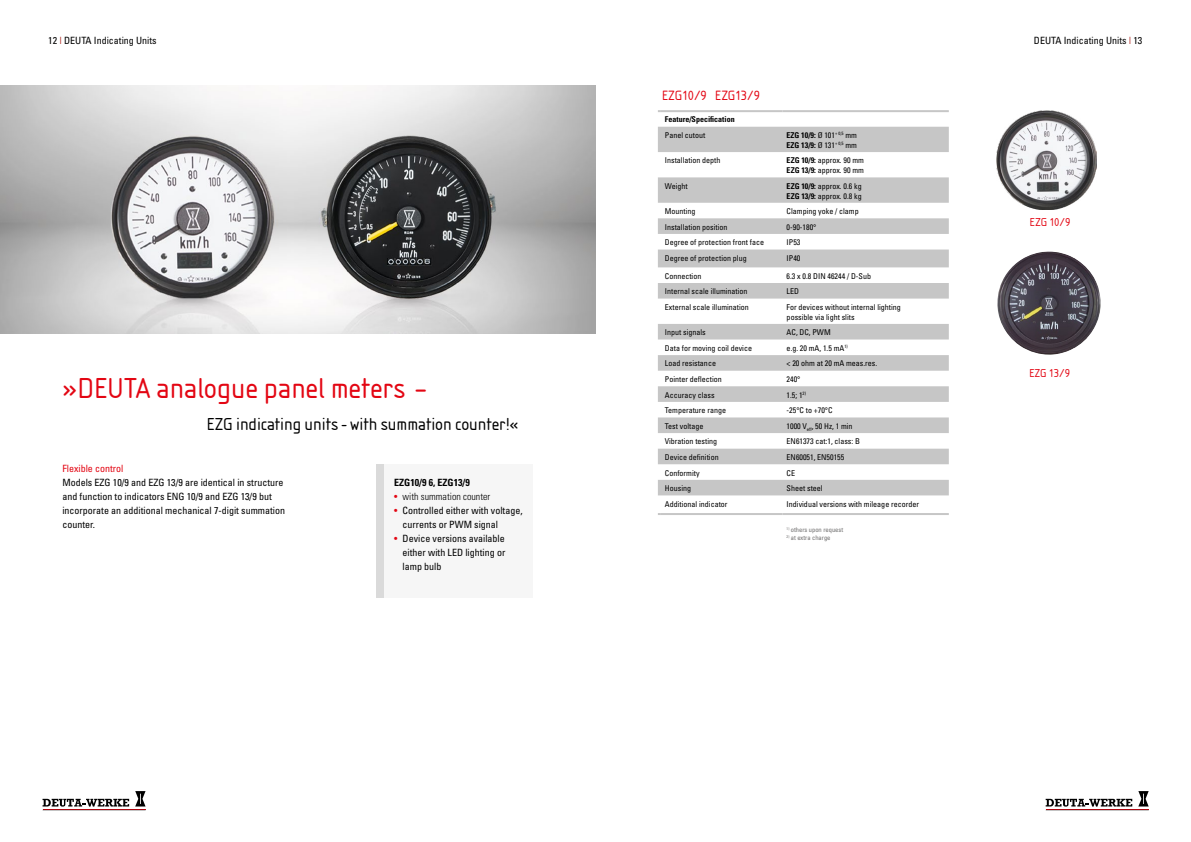
<style>
.page{position:relative;width:1191px;height:842px;background:#fff}
.page>*{position:absolute;margin:0;border:0;box-sizing:border-box;transform-origin:0 0}
.t1{font:30px "Isonorm";color:#e30613}
.t2{font:18px "Isonorm";color:#000}
.t3{font:14px "Isonorm";color:#e30613}
.t4{font:12px "Isonorm";color:#e30613}
.t5{font:condensed 10px/14px "Univers";color:#000}
.t6{font:300 condensed 10px "Univers";color:#000}
.t7{font:700 condensed 10px "Univers";color:#000}
.t8{font:condensed 10px "Univers";color:#e30613}
.t9{font:condensed 8px/10px "Univers";color:#000}
.t10{font:700 condensed 8px/10px "Univers";color:#000}
.t11{font:condensed 6.5px "Univers";color:#706f6f}
.s1{color:#a51008}
.s2{font-weight:400;color:#e30613}
.s3{color:#e30613}
.s4{font-weight:400}
.s5{font-weight:700}
</style>
<div class="page">
<svg style="left:43px;top:799px;width:86px;height:8px"></svg>
<svg style="left:135px;top:791px;width:10px;height:15px"></svg>
<hr style="left:43px;top:810px;width:103px;height:1px;background:#000">
<hr style="left:43px;top:809px;width:103px;height:1px;background:#000">
<svg style="left:1045px;top:799px;width:87px;height:8px"></svg>
<svg style="left:1138px;top:791px;width:10px;height:15px"></svg>
<hr style="left:1045px;top:810px;width:103px;height:1px;background:#000">
<hr style="left:1045px;top:809px;width:103px;height:1px;background:#000">
<img style="left:0;top:85px;width:595px;height:249px">
<div style="left:376px;top:464px;width:157px;height:134px;background:#f6f6f6"></div>
<div style="left:376px;top:464px;width:8px;height:134px;background:#dadada"></div>
<svg style="left:658px;top:127px;width:290px;height:107px"></svg>
<svg style="left:658px;top:250px;width:290px;height:245px"></svg>
<hr style="left:661px;top:110px;width:121px;height:2px;background:#c6c6c6">
<hr style="left:782px;top:110px;width:166px;height:2px;background:#c6c6c6">
<hr style="left:661px;top:513px;width:121px;height:2px;background:#c6c6c6">
<hr style="left:782px;top:513px;width:166px;height:2px;background:#c6c6c6">
<img style="left:997px;top:251px;width:104px;height:104px">
<img style="left:996px;top:110px;width:100px;height:99px">
<p class="t5" style="left:48px;top:33px;width:110px">12 <span class="s1">|</span> DEUTA Indicating Units</p>
<p class="t5" style="left:1034px;top:33px;width:110px">DEUTA Indicating Units <span class="s1">|</span> 13</p>
<h1 class="t1" style="left:62px;top:371px;width:366px">»DEUTA analogue panel meters –</h1>
<h2 class="t2" style="left:206px;top:414px;width:313px">EZG indicating units - with summation counter!«</h2>
<p class="t8" style="left:62px;top:462px;width:63px">Flexible control</p>
<p class="t5" style="left:62px;top:475px;width:224px">Models EZG 10/9 and EZG 13/9 are identical in structure and function to indicators ENG 10/9 and EZG 13/9 but incorporate an additional mechanical 7-digit summation counter.</p>
<p class="t7" style="left:394px;top:476px;width:77px">EZG10/9 6, EZG13/9</p>
<p class="t6" style="left:394px;top:490px;width:98px"><span class="s2">•</span> with summation counter</p>
<p class="t5" style="left:402px;top:503px;width:121px;text-indent:-8px"><span class="s3">•</span> Controlled either with voltage, currents or PWM signal</p>
<p class="t5" style="left:402px;top:531px;width:104px;text-align:justify;text-indent:-8px"><span class="s3">•</span> Device versions available either with LED lighting or lamp bulb</p>
<h3 class="t3" style="left:662px;top:88px;width:100px">EZG10/9 EZG13/9</h3>
<p class="t10" style="left:665px;top:114px;width:71px">Feature/Specification</p>
<p class="t9" style="left:665px;top:130px;width:42px">Panel cutout</p>
<p class="t10" style="left:786px;top:130px;width:72px">EZG 10/9: <span class="s4">Ø 101</span><sup>+</sup> <sup>0,5</sup> <span class="s4">mm<br></span>EZG 13/9: <span class="s4">Ø 131</span><sup>+</sup> <sup>0,5</sup> <span class="s4">mm</span></p>
<p class="t9" style="left:665px;top:155px;width:57px">Installation depth</p>
<p class="t9" style="left:786px;top:155px;width:79px"><span class="s5">EZG 10/9:</span> approx. 90 mm<br><span class="s5">EZG 13/9:</span> approx. 90 mm</p>
<p class="t9" style="left:665px;top:181px;width:24px">Weight</p>
<p class="t9" style="left:786px;top:181px;width:77px"><span class="s5">EZG 10/9:</span> approx. 0.6 kg<br><span class="s5">EZG 13/9:</span> approx. 0.8 kg</p>
<p class="t9" style="left:665px;top:206px;width:32px">Mounting</p>
<p class="t9" style="left:786px;top:206px;width:73px">Clamping yoke / clamp</p>
<p class="t9" style="left:665px;top:222px;width:64px">Installation position</p>
<p class="t9" style="left:786px;top:222px;width:31px">0-90-180°</p>
<p class="t9" style="left:665px;top:237px;width:101px">Degree of protection front face</p>
<p class="t9" style="left:786px;top:237px;width:15px">IP53</p>
<p class="t9" style="left:665px;top:253px;width:83px">Degree of protection plug</p>
<p class="t9" style="left:786px;top:253px;width:15px">IP40</p>
<p class="t9" style="left:665px;top:271px;width:38px">Connection</p>
<p class="t9" style="left:786px;top:271px;width:86px">6.3 x 0.8 DIN 46244 / D-Sub</p>
<p class="t9" style="left:665px;top:286px;width:84px">Internal scale illumination</p>
<p class="t9" style="left:786px;top:286px;width:14px">LED</p>
<p class="t9" style="left:665px;top:302px;width:85px">External scale illumination</p>
<p class="t9" style="left:786px;top:302px;width:116px">For devices without internal lighting possible via light slits</p>
<p class="t9" style="left:665px;top:327px;width:42px">Input signals</p>
<p class="t9" style="left:786px;top:327px;width:45px">AC, DC, PWM</p>
<p class="t9" style="left:665px;top:343px;width:89px">Data for moving coil device</p>
<p class="t9" style="left:786px;top:343px;width:63px">e.g. 20 mA, 1.5 mA<sup>1)</sup></p>
<p class="t9" style="left:665px;top:358px;width:53px">Load resistance</p>
<p class="t9" style="left:786px;top:358px;width:92px">&lt; 20 ohm at 20 mA meas.res.</p>
<p class="t9" style="left:665px;top:374px;width:58px">Pointer deflection</p>
<p class="t9" style="left:786px;top:374px;width:15px">240°</p>
<p class="t9" style="left:665px;top:390px;width:51px">Accuracy class</p>
<p class="t9" style="left:786px;top:390px;width:21px">1.5; 1<sup>2)</sup></p>
<p class="t9" style="left:665px;top:405px;width:63px">Temperature range</p>
<p class="t9" style="left:786px;top:405px;width:47px">-25°C to +70°C</p>
<p class="t9" style="left:665px;top:421px;width:40px">Test voltage</p>
<p class="t9" style="left:786px;top:421px;width:67px">1000 V<sub>eff</sub>, 50 Hz, 1 min</p>
<p class="t9" style="left:665px;top:436px;width:54px">Vibration testing</p>
<p class="t9" style="left:786px;top:436px;width:75px">EN61373 cat:1, class: B</p>
<p class="t9" style="left:665px;top:452px;width:55px">Device definition</p>
<p class="t9" style="left:786px;top:452px;width:59px">EN60051, EN50155</p>
<p class="t9" style="left:665px;top:467px;width:36px">Conformity</p>
<p class="t9" style="left:786px;top:467px;width:10px">CE</p>
<p class="t9" style="left:665px;top:483px;width:28px">Housing</p>
<p class="t9" style="left:786px;top:483px;width:37px">Sheet steel</p>
<p class="t9" style="left:665px;top:499px;width:64px">Additional indicator</p>
<p class="t9" style="left:786px;top:499px;width:134px">Individual versions with mileage recorder</p>
<p class="t11" style="left:786px;top:525px;width:58px"><sup>1)</sup> others upon request</p>
<p class="t11" style="left:786px;top:533px;width:45px"><sup>2)</sup> at extra charge</p>
<h3 class="t4" style="left:1029px;top:215px;width:42px">EZG 10/9</h3>
<h3 class="t4" style="left:1029px;top:366px;width:42px">EZG 13/9</h3>
</div>
